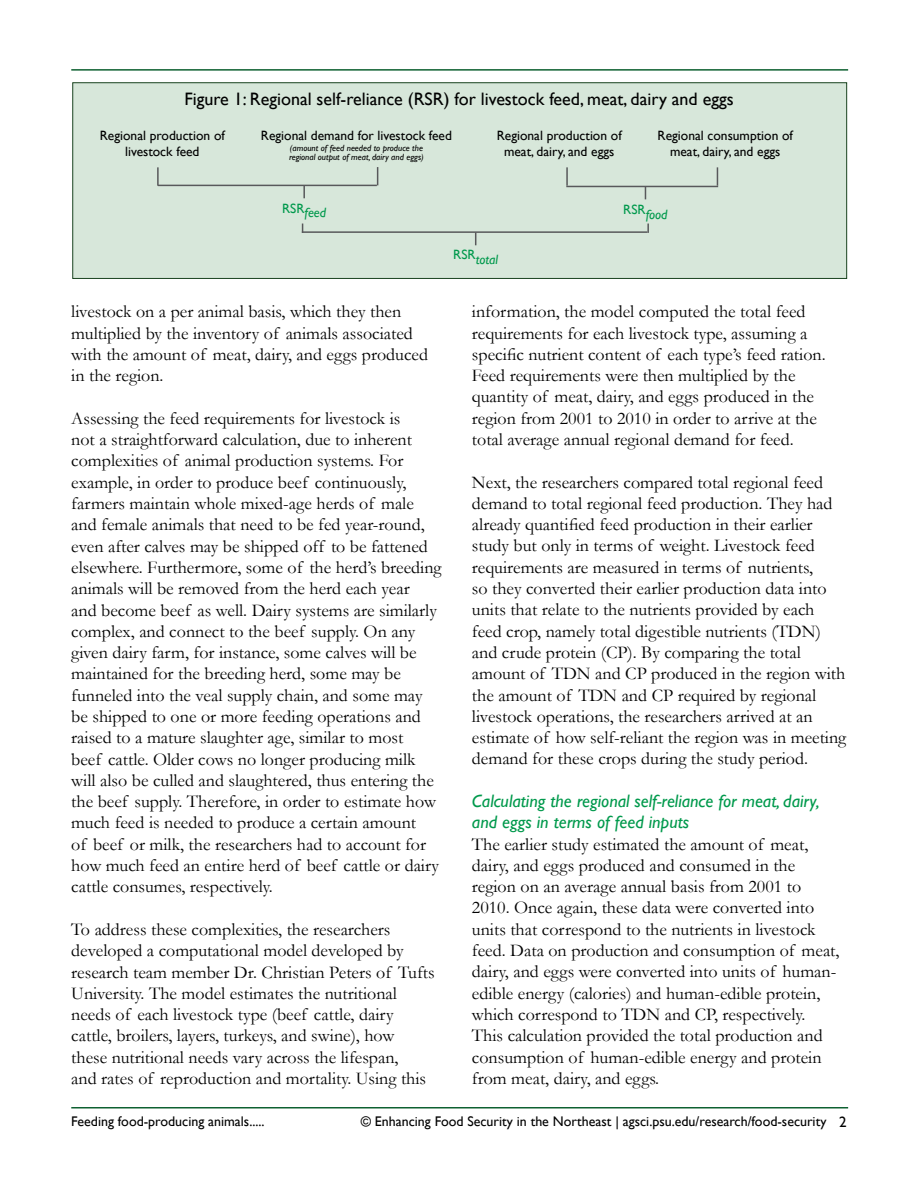
<style>
.page{position:relative;width:918px;height:1188px;background:#fff}
.page>*{position:absolute;margin:0;border:0;box-sizing:border-box;transform-origin:0 0}
.t1{font:18px/21.3px "Garamond";color:#000}
.t2{font:italic 18px/21.3px "Gill Sans";color:#00994c}
.t3{font:18px "Gill Sans";color:#000}
.t4{font:13.95px "Gill Sans";color:#000}
.t5{font:13.5px/16.2px "Gill Sans";color:#000;text-align:center}
.t6{font:italic 13.5px "Gill Sans";color:#00994c}
.t7{font:italic 9px/9px "Gill Sans";color:#000}
.s1{font-size:15px}
</style>
<div class="page">
<div style="left:73px;top:83px;width:774px;height:196px;background:#d7e7da;border:1px solid #19431f"></div>
<hr style="left:71px;top:69px;width:777px;height:2px;background:#0e6031">
<hr style="left:71px;top:1107px;width:777px;height:1px;background:#0e6031">
<hr style="left:158px;top:185px;width:219px;height:1px;background:#58595b">
<svg style="left:303px;top:186px;width:2px;height:12px"></svg>
<svg style="left:157px;top:167px;width:2px;height:19px"></svg>
<svg style="left:717px;top:167px;width:1px;height:19px"></svg>
<svg style="left:377px;top:167px;width:1px;height:18px"></svg>
<svg style="left:566px;top:167px;width:2px;height:19px"></svg>
<hr style="left:566px;top:186px;width:152px;height:1px;background:#58595b">
<svg style="left:645px;top:187px;width:1px;height:12px"></svg>
<hr style="left:302px;top:231px;width:345px;height:2px;background:#58595b">
<svg style="left:475px;top:233px;width:1px;height:12px"></svg>
<svg style="left:647px;top:224px;width:2px;height:9px"></svg>
<p class="t3" style="left:184px;top:89px;width:551px">Figure 1: Regional self-reliance (RSR) for livestock feed, meat, dairy and eggs</p>
<p class="t5" style="left:100px;top:127px;width:127px">Regional production of livestock feed</p>
<p class="t5" style="left:261px;top:127px;width:193px">Regional demand for livestock feed</p>
<p class="t5" style="left:497px;top:127px;width:127px">Regional production of meat, dairy, and eggs</p>
<p class="t5" style="left:658px;top:127px;width:137px">Regional consumption of meat, dairy, and eggs</p>
<p class="t7" style="left:289px;top:143px;width:136px">(amount of feed needed to produce the regional output of meat, dairy and eggs)</p>
<p class="t6" style="left:282px;top:205px;width:46px"><sup>RSR</sup>feed</p>
<p class="t6" style="left:453px;top:251px;width:46px"><sup>RSR</sup>total</p>
<p class="t6" style="left:623px;top:206px;width:46px"><sup>RSR</sup>food</p>
<p class="t1" style="left:71px;top:301px;width:358px">livestock on a per animal basis, which they then multiplied by the inventory of animals associated with the amount of meat, dairy, and eggs produced in the region.</p>
<p class="t1" style="left:71px;top:407px;width:372px">Assessing the feed requirements for livestock is<br>not a straightforward calculation, due to inherent complexities of animal production systems. For example, in order to produce beef continuously, farmers maintain whole mixed-age herds of male and female animals that need to be fed year-round, even after calves may be shipped off to be fattened elsewhere. Furthermore, some of the herd’s breeding animals will be removed from the herd each year<br>and become beef as well. Dairy systems are similarly complex, and connect to the beef supply. On any given dairy farm, for instance, some calves will be maintained for the breeding herd, some may be funneled into the veal supply chain, and some may be shipped to one or more feeding operations and raised to a mature slaughter age, similar to most<br>beef cattle. Older cows no longer producing milk will also be culled and slaughtered, thus entering the the beef supply. Therefore, in order to estimate how much feed is needed to produce a certain amount<br>of beef or milk, the researchers had to account for how much feed an entire herd of beef cattle or dairy cattle consumes, respectively.</p>
<p class="t1" style="left:71px;top:918px;width:365px">To address these complexities, the researchers developed a computational model developed by research team member Dr. Christian Peters of Tufts University. The model estimates the nutritional needs of each livestock type (beef cattle, dairy cattle, broilers, layers, turkeys, and swine), how these nutritional needs vary across the lifespan,<br>and rates of reproduction and mortality. Using this</p>
<p class="t1" style="left:472px;top:301px;width:355px">information, the model computed the total feed requirements for each livestock type, assuming a specific nutrient content of each type’s feed ration.<br>Feed requirements were then multiplied by the quantity of meat, dairy, and eggs produced in the region from 2001 to 2010 in order to arrive at the total average annual regional demand for feed.</p>
<p class="t1" style="left:472px;top:471px;width:376px">Next, the researchers compared total regional feed demand to total regional feed production. They had already quantified feed production in their earlier study but only in terms of weight. Livestock feed requirements are measured in terms of nutrients,<br>so they converted their earlier production data into units that relate to the nutrients provided by each feed crop, namely total digestible nutrients (TDN) and crude protein (CP). By comparing the total amount of TDN and CP produced in the region with the amount of TDN and CP required by regional livestock operations, the researchers arrived at an estimate of how self-reliant the region was in meeting demand for these crops during the study period.</p>
<p class="t2" style="left:472px;top:790px;width:349px">Calculating the regional self-reliance for meat, dairy, and eggs in terms of feed inputs</p>
<p class="t1" style="left:472px;top:833px;width:369px">The earlier study estimated the amount of meat, dairy, and eggs produced and consumed in the region on an average annual basis from 2001 to 2010. Once again, these data were converted into units that correspond to the nutrients in livestock feed. Data on production and consumption of meat, dairy, and eggs were converted into units of human&shy;edible energy (calories) and human-edible protein, which correspond to TDN and CP, respectively.<br>This calculation provided the total production and consumption of human-edible energy and protein from meat, dairy, and eggs.</p>
<p class="t4" style="left:71px;top:1113px;width:195px">Feeding food-producing animals.....</p>
<p class="t4" style="left:361px;top:1113px;width:488px">© Enhancing Food Security in the Northeast | agsci.psu.edu/research/food-security <span class="s1">2</span></p>
</div>
